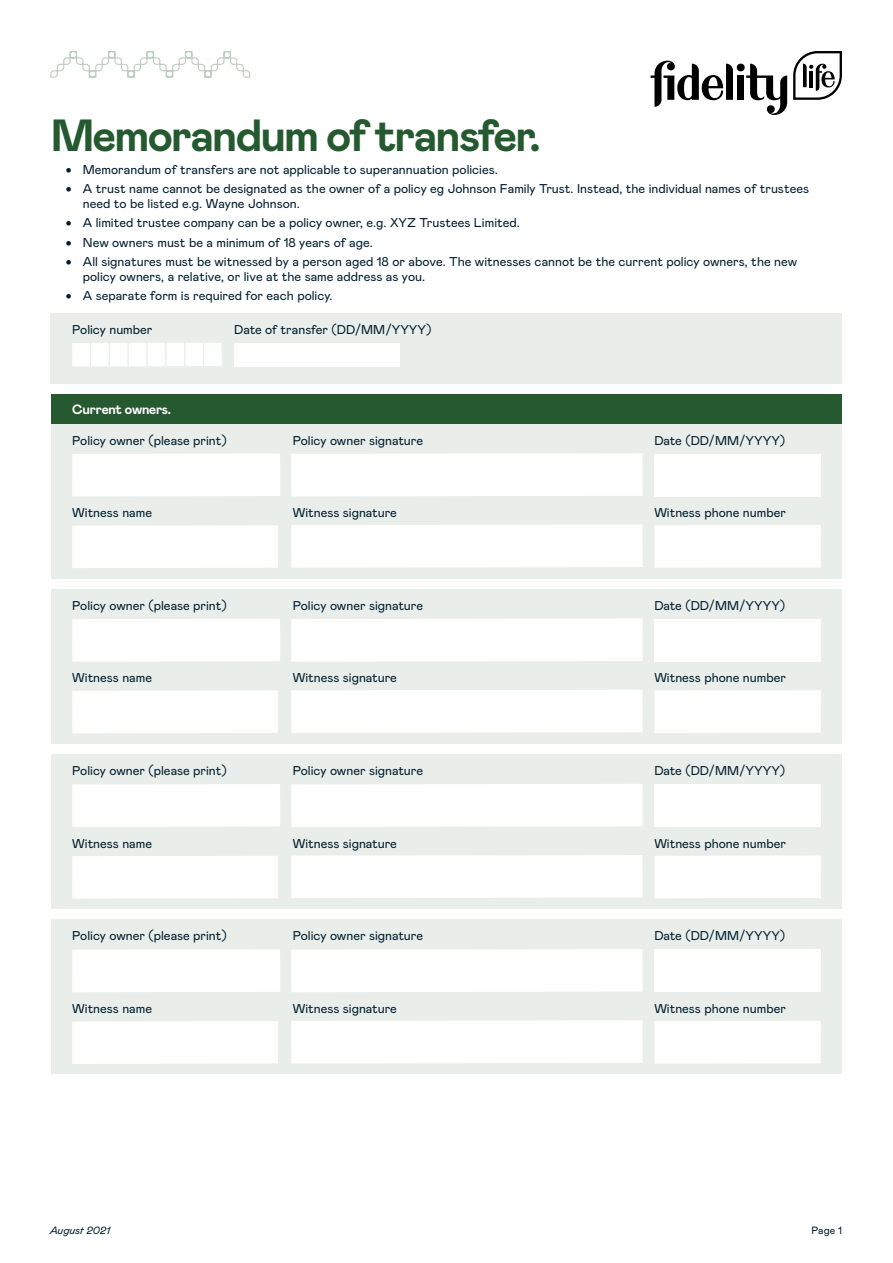
<style>
.page{position:relative;width:893px;height:1263px;background:#fff}
.page>*{position:absolute;margin:0;border:0;box-sizing:border-box;transform-origin:0 0}
.t1{font:700 45px "Mabry Pro";letter-spacing:-.025em;color:#25592f}
.t2{font:700 13.5px "Mabry Pro";letter-spacing:-.01em;color:#fff}
.t3{font:12.75px/15px "Mabry Pro";color:#001d2d}
.t4{font:italic 10.5px "Mabry Pro";letter-spacing:-.005em;color:#001d2d}
.t5{font:10.5px "Mabry Pro";color:#001d2d}
</style>
<div class="page">
<div style="left:737px;top:64px;width:8px;height:7px;background:#000;border-radius:50%"></div>
<div style="left:737px;top:76px;width:7px;height:24px;background:#000"></div>
<svg style="left:746px;top:64px;width:41px;height:51px"></svg>
<svg style="left:651px;top:60px;width:82px;height:47px"></svg>
<svg style="left:793px;top:51px;width:49px;height:49px"></svg>
<svg style="left:50px;top:51px;width:201px;height:27px"></svg>
<div style="left:51px;top:313px;width:791px;height:70px;background:#e9eeea"></div>
<div style="left:72px;top:343px;width:18px;height:23px;background:#fff"></div>
<div style="left:148px;top:343px;width:17px;height:23px;background:#fff"></div>
<div style="left:91px;top:343px;width:18px;height:23px;background:#fff"></div>
<div style="left:166px;top:343px;width:18px;height:23px;background:#fff"></div>
<div style="left:110px;top:343px;width:18px;height:23px;background:#fff"></div>
<div style="left:185px;top:343px;width:18px;height:23px;background:#fff"></div>
<div style="left:129px;top:343px;width:17px;height:23px;background:#fff"></div>
<div style="left:204px;top:343px;width:18px;height:23px;background:#fff"></div>
<div style="left:234px;top:343px;width:166px;height:23px;background:#fff"></div>
<div style="left:51px;top:394px;width:791px;height:30px;background:#25592f"></div>
<div style="left:51px;top:424px;width:791px;height:154px;background:#e9eeea"></div>
<div style="left:72px;top:453px;width:208px;height:43px;background:#fff"></div>
<div style="left:291px;top:453px;width:352px;height:43px;background:#fff"></div>
<div style="left:654px;top:454px;width:167px;height:42px;background:#fff"></div>
<div style="left:72px;top:525px;width:206px;height:43px;background:#fff"></div>
<div style="left:291px;top:525px;width:352px;height:43px;background:#fff"></div>
<div style="left:654px;top:525px;width:167px;height:43px;background:#fff"></div>
<div style="left:51px;top:589px;width:791px;height:155px;background:#e9eeea"></div>
<div style="left:72px;top:619px;width:208px;height:43px;background:#fff"></div>
<div style="left:291px;top:618px;width:352px;height:44px;background:#fff"></div>
<div style="left:654px;top:619px;width:167px;height:42px;background:#fff"></div>
<div style="left:72px;top:690px;width:206px;height:43px;background:#fff"></div>
<div style="left:291px;top:690px;width:352px;height:43px;background:#fff"></div>
<div style="left:654px;top:690px;width:167px;height:43px;background:#fff"></div>
<div style="left:51px;top:754px;width:791px;height:155px;background:#e9eeea"></div>
<div style="left:72px;top:784px;width:208px;height:43px;background:#fff"></div>
<div style="left:291px;top:784px;width:352px;height:43px;background:#fff"></div>
<div style="left:654px;top:784px;width:167px;height:43px;background:#fff"></div>
<div style="left:72px;top:856px;width:206px;height:43px;background:#fff"></div>
<div style="left:291px;top:855px;width:352px;height:43px;background:#fff"></div>
<div style="left:654px;top:855px;width:167px;height:43px;background:#fff"></div>
<div style="left:51px;top:919px;width:791px;height:155px;background:#e9eeea"></div>
<div style="left:72px;top:949px;width:208px;height:43px;background:#fff"></div>
<div style="left:291px;top:949px;width:352px;height:43px;background:#fff"></div>
<div style="left:654px;top:949px;width:167px;height:43px;background:#fff"></div>
<div style="left:72px;top:1021px;width:206px;height:43px;background:#fff"></div>
<div style="left:291px;top:1020px;width:352px;height:43px;background:#fff"></div>
<div style="left:654px;top:1021px;width:167px;height:42px;background:#fff"></div>
<h1 class="t1" style="left:51px;top:103px;width:491px">Memorandum of transfer.</h1>
<p class="t3" style="left:66px;top:161px;width:433px">• Memorandum of transfers are not applicable to superannuation policies.</p>
<p class="t3" style="left:83px;top:181px;width:728px;text-indent:-17px">• A trust name cannot be designated as the owner of a policy eg Johnson Family Trust. Instead, the individual names of trustees need to be listed e.g. Wayne Johnson.</p>
<p class="t3" style="left:66px;top:215px;width:455px">• A limited trustee company can be a policy owner, e.g. XYZ Trustees Limited.</p>
<p class="t3" style="left:66px;top:234px;width:308px">• New owners must be a minimum of 18 years of age.</p>
<p class="t3" style="left:83px;top:253px;width:716px;text-indent:-17px">• All signatures must be witnessed by a person aged 18 or above. The witnesses cannot be the current policy owners, the new policy owners, a relative, or live at the same address as you.</p>
<p class="t3" style="left:66px;top:288px;width:268px">• A separate form is required for each policy.</p>
<p class="t3" style="left:72px;top:321px;width:82px">Policy number</p>
<p class="t3" style="left:234px;top:321px;width:199px">Date of transfer (DD/MM/YYYY)</p>
<p class="t2" style="left:72px;top:400px;width:100px">Current owners.</p>
<p class="t3" style="left:72px;top:432px;width:156px">Policy owner (please print)</p>
<p class="t3" style="left:293px;top:432px;width:132px">Policy owner signature</p>
<p class="t3" style="left:654px;top:432px;width:132px">Date (DD/MM/YYYY)</p>
<p class="t3" style="left:72px;top:504px;width:81px">Witness name</p>
<p class="t3" style="left:293px;top:504px;width:106px">Witness signature</p>
<p class="t3" style="left:654px;top:504px;width:133px">Witness phone number</p>
<p class="t3" style="left:72px;top:597px;width:156px">Policy owner (please print)</p>
<p class="t3" style="left:293px;top:597px;width:132px">Policy owner signature</p>
<p class="t3" style="left:654px;top:597px;width:132px">Date (DD/MM/YYYY)</p>
<p class="t3" style="left:72px;top:670px;width:81px">Witness name</p>
<p class="t3" style="left:293px;top:670px;width:106px">Witness signature</p>
<p class="t3" style="left:654px;top:670px;width:133px">Witness phone number</p>
<p class="t3" style="left:72px;top:762px;width:156px">Policy owner (please print)</p>
<p class="t3" style="left:293px;top:762px;width:132px">Policy owner signature</p>
<p class="t3" style="left:654px;top:762px;width:132px">Date (DD/MM/YYYY)</p>
<p class="t3" style="left:72px;top:835px;width:81px">Witness name</p>
<p class="t3" style="left:293px;top:835px;width:106px">Witness signature</p>
<p class="t3" style="left:654px;top:835px;width:133px">Witness phone number</p>
<p class="t3" style="left:72px;top:928px;width:156px">Policy owner (please print)</p>
<p class="t3" style="left:293px;top:928px;width:132px">Policy owner signature</p>
<p class="t3" style="left:654px;top:928px;width:132px">Date (DD/MM/YYYY)</p>
<p class="t3" style="left:72px;top:1000px;width:81px">Witness name</p>
<p class="t3" style="left:293px;top:1000px;width:106px">Witness signature</p>
<p class="t3" style="left:654px;top:1000px;width:133px">Witness phone number</p>
<p class="t4" style="left:50px;top:1223px;width:62px">August 2021</p>
<p class="t5" style="left:812px;top:1223px;width:32px">Page 1</p>
</div>
